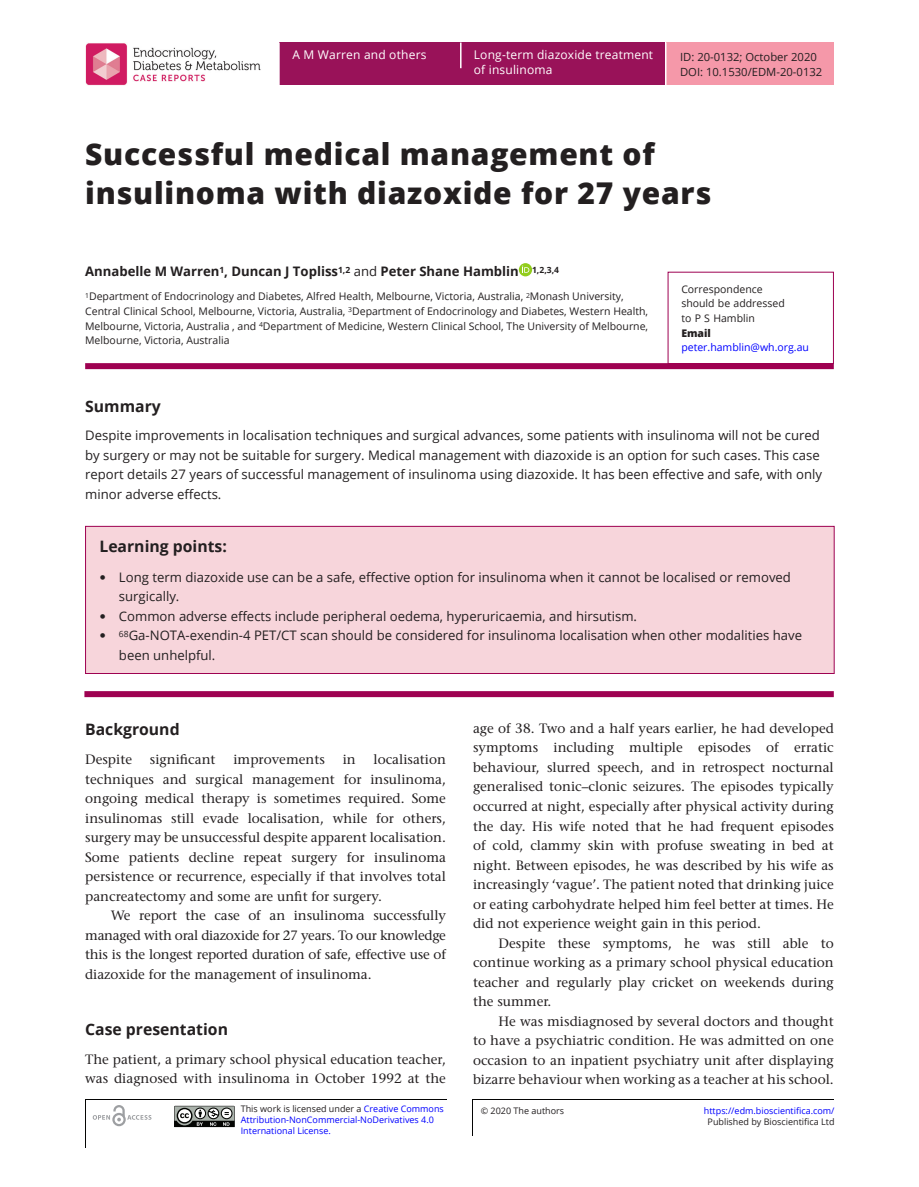
<style>
.page{position:relative;width:919px;height:1187px;background:#fff}
.page>*{position:absolute;margin:0;border:0;box-sizing:border-box;transform-origin:0 0}
.CT{font:800 30px/39px "Open Sans";letter-spacing:.025em;color:#231f20}
.H1_Rule{font:700 15.75px "Open Sans";color:#231f20}
.ABS_H{font:700 15.75px "Open Sans";color:#231f20}
.TXT{font:500 13.5px/19.5px "Stone Serif Std";color:#231f20;text-align:justify}
.TXI{font:500 13.5px/19.5px "Stone Serif Std";color:#231f20;text-align:justify}
.ABS_TXT{font:13.2px/19.5px "Open Sans";color:#231f20}
.AU{font:700 13.2px "Open Sans";color:#231f20}
.Article_Title{font:12px/14.7px "Open Sans";letter-spacing:.015em;color:#fff}
.Author_Name{font:12px "Open Sans";letter-spacing:.015em;color:#fff}
.t1{font:11.25px/14.1px "Open Sans";color:#231f20}
.Address{font:10.5px/14.7px "Open Sans";color:#231f20}
.Corres{font:10.5px "Open Sans";color:#231f20}
.Corres-2{font:10.5px "Open Sans";color:#00f}
.Corres-3{font:800 10.5px "Open Sans";color:#231f20}
.t2{font:9px/10.5px "Open Sans";color:#00f}
.t3{font:9px "Open Sans";color:#231f20}
.s1{font-weight:400}
.s2{font-family:"Frutiger LT Std"}
.s3{color:#231f20}
</style>
<div class="page">
<div style="left:280px;top:43px;width:385px;height:42px;background:#991259"></div>
<div style="left:666px;top:43px;width:167px;height:42px;background:#f598a9"></div>
<svg style="left:460px;top:43px;width:1px;height:25px"></svg>
<img style="left:85px;top:43px;width:176px;height:42px">
<hr style="left:85px;top:1099px;width:1px;height:48px;background:#040503">
<hr style="left:472px;top:1099px;width:1px;height:36px;background:#050504">
<hr style="left:85px;top:1098px;width:361px;height:1px;background:#050504">
<hr style="left:472px;top:1099px;width:361px;height:1px;background:#050504">
<svg style="left:174px;top:1105px;width:61px;height:23px"></svg>
<svg style="left:93px;top:1105px;width:58px;height:21px"></svg>
<div style="left:85px;top:363px;width:748px;height:6px;background:#9e0151"></div>
<svg style="left:519px;top:263px;width:13px;height:13px"></svg>
<svg style="left:522px;top:265px;width:7px;height:8px"></svg>
<div style="left:667px;top:272px;width:166px;height:92px;border:1px solid #9e0151"></div>
<div style="left:86px;top:526px;width:748px;height:147px;background:#f7d5db"></div>
<div style="left:84px;top:691px;width:749px;height:6px;background:#9e0151"></div>
<div style="left:85px;top:526px;width:749px;height:147px;border:1px solid #9e0151"></div>
<p class="Author_Name" style="left:292px;top:47px;width:136px">A M Warren and others</p>
<p class="Article_Title" style="left:474px;top:47px;width:181px">Long-term diazoxide treatment of insulinoma</p>
<p class="t1" style="left:680px;top:50px;width:144px">ID: 20-0132; October 2020<br>DOI: 10.1530/EDM-20-0132</p>
<p class="CT" style="left:85px;top:133px;width:627px">Successful medical management of insulinoma with diazoxide for 27 years</p>
<p class="AU" style="left:85px;top:262px;width:475px">Annabelle M Warren<sup>1</sup>, Duncan J Topliss<sup>1,2</sup> <span class="s1">and</span> Peter Shane Hamblin <sup>1,2,3,4</sup></p>
<p class="Address" style="left:85px;top:289px;width:564px"><sup>1</sup>Department of Endocrinology and Diabetes, Alfred Health, Melbourne, Victoria, Australia, <sup>2</sup>Monash University, Central Clinical School, Melbourne, Victoria, Australia, <sup>3</sup>Department of Endocrinology and Diabetes, Western Health, Melbourne, Victoria, Australia , and <sup>4</sup>Department of Medicine, Western Clinical School, The University of Melbourne, Melbourne, Victoria, Australia</p>
<p class="Corres" style="left:681px;top:281px;width:83px">Correspondence</p>
<p class="Corres" style="left:681px;top:296px;width:105px">should be addressed</p>
<p class="Corres" style="left:681px;top:311px;width:75px">to P S Hamblin</p>
<p class="Corres-3" style="left:681px;top:325px;width:31px">Email</p>
<p class="Corres-2" style="left:681px;top:340px;width:129px">peter.hamblin@wh.org.au</p>
<p class="ABS_H" style="left:85px;top:395px;width:77px">Summary</p>
<p class="ABS_TXT" style="left:85px;top:425px;width:738px">Despite improvements in localisation techniques and surgical advances, some patients with insulinoma will not be cured by surgery or may not be suitable for surgery. Medical management with diazoxide is an option for such cases. This case report details 27 years of successful management of insulinoma using diazoxide. It has been effective and safe, with only minor adverse effects.</p>
<h1 class="H1_Rule" style="left:99px;top:535px;width:129px">Learning points:</h1>
<p class="ABS_TXT" style="left:119px;top:566px;width:673px;text-indent:-20px"><span class="s2">•</span> Long term diazoxide use can be a safe, effective option for insulinoma when it cannot be localised or removed surgically.</p>
<p class="ABS_TXT" style="left:99px;top:605px;width:539px"><span class="s2">•</span> Common adverse effects include peripheral oedema, hyperuricaemia, and hirsutism.</p>
<p class="ABS_TXT" style="left:119px;top:625px;width:684px;text-indent:-20px"><span class="s2">•</span> <sup>68</sup>Ga-NOTA-exendin-4 PET/CT scan should be considered for insulinoma localisation when other modalities have been unhelpful.</p>
<p class="H1_Rule" style="left:85px;top:718px;width:96px">Background</p>
<p class="TXT" style="left:85px;top:749px;width:48px">Despite</p>
<p class="TXT" style="left:150px;top:749px;width:67px">significant</p>
<p class="TXT" style="left:233px;top:749px;width:93px">improvements</p>
<p class="TXT" style="left:342px;top:749px;width:15px">in</p>
<p class="TXT" style="left:85px;top:749px;width:362px;text-indent:288px">localisation techniques and surgical management for insulinoma, ongoing medical therapy is sometimes required. Some insulinomas still evade localisation, while for others, surgery may be unsuccessful despite apparent localisation.<br>Some patients decline repeat surgery for insulinoma persistence or recurrence, especially if that involves total pancreatectomy and some are unfit for surgery.</p>
<p class="TXI" style="left:85px;top:905px;width:362px;text-indent:26px">We report the case of an insulinoma successfully managed with oral diazoxide for 27 years. To our knowledge this is the longest reported duration of safe, effective use of diazoxide for the management of insulinoma.</p>
<h1 class="H1_Rule" style="left:85px;top:1017px;width:144px">Case presentation</h1>
<p class="TXT" style="left:85px;top:1049px;width:362px">The patient, a primary school physical education teacher, was diagnosed with insulinoma in October 1992 at the</p>
<p class="TXT" style="left:473px;top:718px;width:362px">age of 38. Two and a half years earlier, he had developed symptoms including multiple episodes of erratic behaviour, slurred speech, and in retrospect nocturnal generalised tonic–clonic seizures. The episodes typically occurred at night, especially after physical activity during the day. His wife noted that he had frequent episodes of cold, clammy skin with profuse sweating in bed at night. Between episodes, he was described by his wife as increasingly ‘vague’. The patient noted that drinking juice or eating carbohydrate helped him feel better at times. He did not experience weight gain in this period.</p>
<p class="TXI" style="left:473px;top:933px;width:362px;text-indent:26px">Despite these symptoms, he was still able to continue working as a primary school physical education teacher and regularly play cricket on weekends during the summer.</p>
<p class="TXI" style="left:473px;top:1011px;width:362px;text-indent:26px">He was misdiagnosed by several doctors and thought to have a psychiatric condition. He was admitted on one occasion to an inpatient psychiatry unit after displaying bizarre behaviour when working as a teacher at his school.</p>
<p class="t2" style="left:241px;top:1103px;width:204px"><span class="s3">This work is licensed under a</span> Creative Commons<br>Attribution-NonCommercial-NoDerivatives 4.0<br>International License.</p>
<p class="t3" style="left:481px;top:1103px;width:85px">© 2020 The authors</p>
<p class="t2" style="left:703px;top:1104px;width:132px">https://edm.bioscientifica.com/</p>
<p class="t3" style="left:707px;top:1115px;width:128px">Published by Bioscientifica Ltd</p>
</div>
